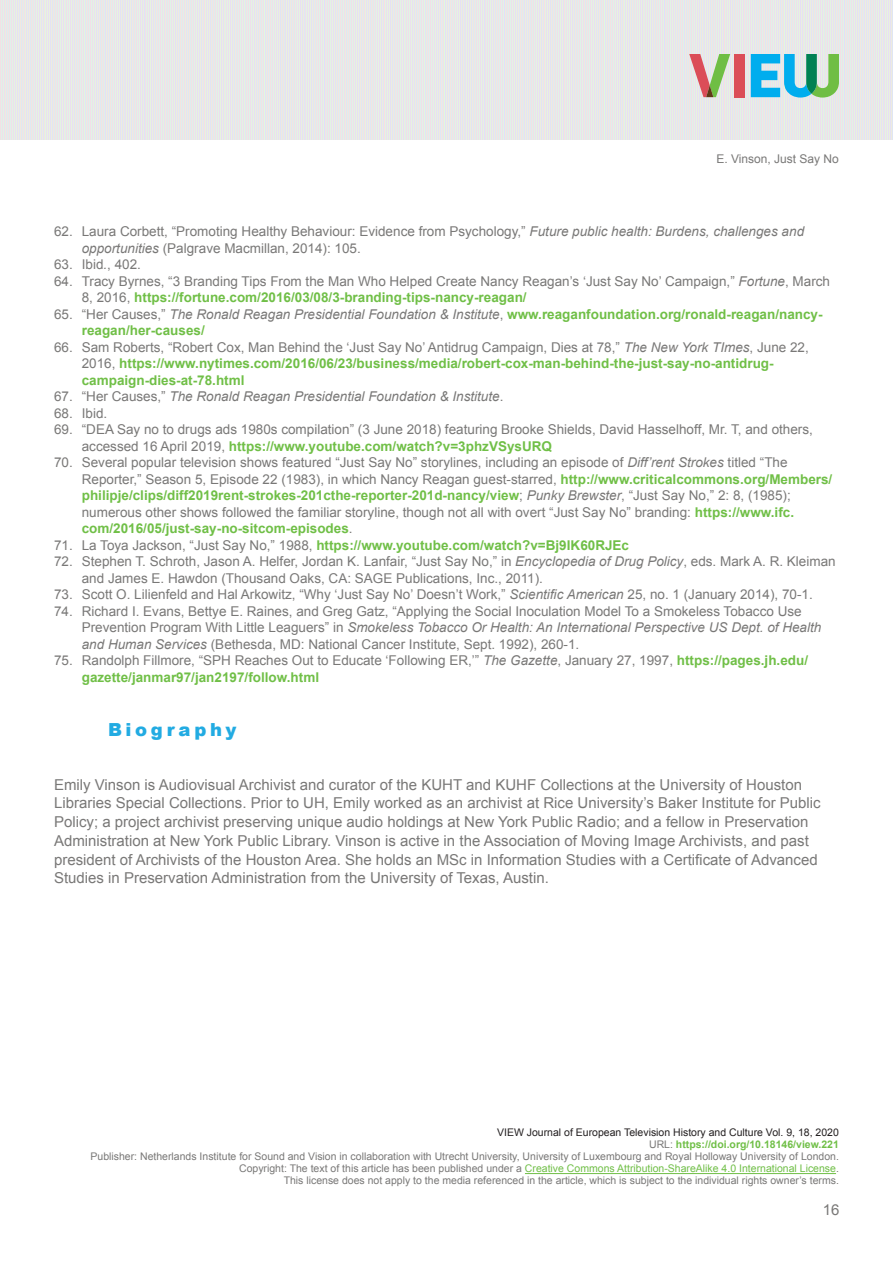
<style>
.page{position:relative;width:893px;height:1263px;background:#fff}
.page>*{position:absolute;margin:0;border:0;box-sizing:border-box;transform-origin:0 0}
.A_head{font:900 18px "Arial";letter-spacing:.2em;color:#22abe2}
.Body_text_first{font:15px/18.8px "Arial";color:#797877}
.Notes{font:13.5px/16.5px "Arial";color:#797877}
.Notes-2{font:700 13.5px/16.5px "Arial";color:#70bf47}
.Notes-3{font:italic 13.5px "Arial";color:#797877}
.t1{font:12px "Arial";color:#797877}
.Body_text_first-2{font:10.5px "Arial";color:#797877}
.Body_text_first-3{font:10.5px "Arial";color:#70bf47}
.Body_text_first-4{font:10.5px "Arial";color:#231f20}
.Body_text_first-5{font:700 10.5px "Arial";color:#70bf47}
.s1{font-style:italic}
.s2{font-weight:700;color:#70bf47}
.s3{font-weight:400;color:#797877}
.s4{font-weight:400;font-style:italic;color:#797877}
.s5{font-style:normal}
.s6{color:#797877}
</style>
<div class="page">
<img style="left:0;top:0;width:893px;height:140px">
<div style="left:734px;top:54px;width:10px;height:43px;background:#db4d58"></div>
<svg style="left:751px;top:54px;width:88px;height:44px;background:#64c0c4"></svg>
<svg style="left:689px;top:54px;width:41px;height:43px;background:#c6b69c"></svg>
<hr style="left:525px;top:1173px;width:311px;height:1px;background:#70bf47">
<p class="t1" style="left:716px;top:151px;width:124px">E. Vinson, Just Say No</p>
<p class="Notes" style="left:82px;top:223px;width:724px;text-indent:-28px">62. Laura Corbett, “Promoting Healthy Behaviour: Evidence from Psychology,” <span class="s1">Future public health: Burdens, challenges and opportunities</span> (Palgrave Macmillan, 2014): 105.</p>
<p class="Notes" style="left:54px;top:256px;width:89px">63. Ibid<span class="s1">.</span>, 402.</p>
<p class="Notes" style="left:82px;top:273px;width:750px;text-indent:-28px">64. Tracy Byrnes, “3 Branding Tips From the Man Who Helped Create Nancy Reagan’s ‘Just Say No’ Campaign,” <span class="s1">Fortune</span>, March<br>8, 2016, <span class="s2">https://fortune.com/2016/03/08/3-branding-tips-nancy-reagan/</span></p>
<p class="Notes-2" style="left:82px;top:306px;width:742px;text-indent:-28px"><span class="s3">65. “Her Causes,”</span> <span class="s4">The Ronald Reagan Presidential Foundation &amp; Institute</span><span class="s3">,</span> www.reaganfoundation.org/ronald-reagan/nancy&shy;reagan/her-causes/</p>
<p class="Notes-2" style="left:82px;top:339px;width:729px;text-indent:-28px"><span class="s3">66. Sam Roberts, “Robert Cox, Man Behind the ‘Just Say No’ Antidrug Campaign, Dies at 78,”</span> <span class="s4">The New York TImes</span><span class="s3">, June 22,<br>2016,</span> https://www.nytimes.com/2016/06/23/business/media/robert-cox-man-behind-the-just-say-no-antidrug&shy;campaign-dies-at-78.html</p>
<p class="Notes-3" style="left:54px;top:388px;width:451px"><span class="s5">67. “Her Causes,”</span> The Ronald Reagan Presidential Foundation &amp; Institute<span class="s5">.</span></p>
<p class="Notes" style="left:54px;top:405px;width:55px">68. Ibid.</p>
<p class="Notes" style="left:82px;top:421px;width:733px;text-indent:-28px">69. “DEA Say no to drugs ads 1980s compilation” (3 June 2018) featuring Brooke Shields, David Hasselhoff, Mr. T, and others, accessed 16 April 2019, <span class="s2">https://www.youtube.com/watch?v=3phzVSysURQ</span></p>
<p class="Notes" style="left:82px;top:454px;width:752px;text-indent:-28px">70. Several popular television shows featured “Just Say No” storylines, including an episode of <span class="s1">Diff’rent Strokes</span> titled “The Reporter,” Season 5, Episode 22 (1983), in which Nancy Reagan guest-starred, <span class="s2">http://www.criticalcommons.org/Members/ philipje/clips/diff2019rent-strokes-201cthe-reporter-201d-nancy/view</span>; <span class="s1">Punky Brewster</span>, “Just Say No,” 2: 8, (1985); numerous other shows followed the familiar storyline, though not all with overt “Just Say No” branding: <span class="s2">https://www.ifc. com/2016/05/just-say-no-sitcom-episodes</span>.</p>
<p class="Notes-2" style="left:54px;top:537px;width:577px"><span class="s3">71. La Toya Jackson, “Just Say No,” 1988,</span> https://www.youtube.com/watch?v=Bj9IK60RJEc</p>
<p class="Notes" style="left:82px;top:553px;width:755px;text-indent:-28px">72. Stephen T. Schroth, Jason A. Helfer, Jordan K. Lanfair, “Just Say No,” in <span class="s1">Encyclopedia of Drug Policy</span>, eds. Mark A. R. Kleiman and James E. Hawdon (Thousand Oaks, CA: SAGE Publications, Inc., 2011).</p>
<p class="Notes" style="left:54px;top:586px;width:760px">73. Scott O. Lilienfeld and Hal Arkowitz, “Why ‘Just Say No’ Doesn’t Work,” <span class="s1">Scientific American</span> 25, no. 1 (January 2014), 70-1.</p>
<p class="Notes" style="left:82px;top:603px;width:741px;text-indent:-28px">74. Richard I. Evans, Bettye E. Raines, and Greg Gatz, “Applying the Social Inoculation Model To a Smokeless Tobacco Use<br>Prevention Program With Little Leaguers” in <span class="s1">Smokeless Tobacco Or Health: An International Perspective US Dept. of Health and Human Services</span> (Bethesda, MD: National Cancer Institute, Sept. 1992), 260-1.</p>
<p class="Notes" style="left:82px;top:652px;width:728px;text-indent:-28px">75. Randolph Fillmore, “SPH Reaches Out to Educate ‘Following ER,’” <span class="s1">The Gazette</span>, January 27, 1997, <span class="s2">https://pages.jh.edu/ gazette/janmar97/jan2197/follow.html</span></p>
<p class="A_head" style="left:108px;top:716px;width:130px">Biography</p>
<p class="Body_text_first" style="left:54px;top:775px;width:768px">Emily Vinson is Audiovisual Archivist and curator of the KUHT and KUHF Collections at the University of Houston Libraries Special Collections. Prior to UH, Emily worked as an archivist at Rice University’s Baker Institute for Public Policy; a project archivist preserving unique audio holdings at New York Public Radio; and a fellow in Preservation Administration at New York Public Library. Vinson is active in the Association of Moving Image Archivists, and past president of Archivists of the Houston Area. She holds an MSc in Information Studies with a Certificate of Advanced Studies in Preservation Administration from the University of Texas, Austin.</p>
<p class="Body_text_first-4" style="left:497px;top:1126px;width:343px">VIEW Journal of European Television History and Culture Vol. 9, 18, 2020</p>
<p class="Body_text_first-5" style="left:649px;top:1138px;width:191px"><span class="s3">URL:</span> https://doi.org/10.18146/view.221</p>
<p class="Body_text_first-2" style="left:91px;top:1150px;width:750px">Publisher: Netherlands Institute for Sound and Vision in collaboration with Utrecht University, University of Luxembourg and Royal Holloway University of London.</p>
<p class="Body_text_first-3" style="left:239px;top:1162px;width:601px"><span class="s6">Copyright: The text of this article has been published under a</span> Creative Commons Attribution-ShareAlike 4.0 International License<span class="s6">.</span></p>
<p class="Body_text_first-2" style="left:284px;top:1174px;width:557px">This license does not apply to the media referenced in the article, which is subject to the individual rights owner’s terms.</p>
<p class="Body_text_first" style="left:823px;top:1201px;width:18px">16</p>
</div>
